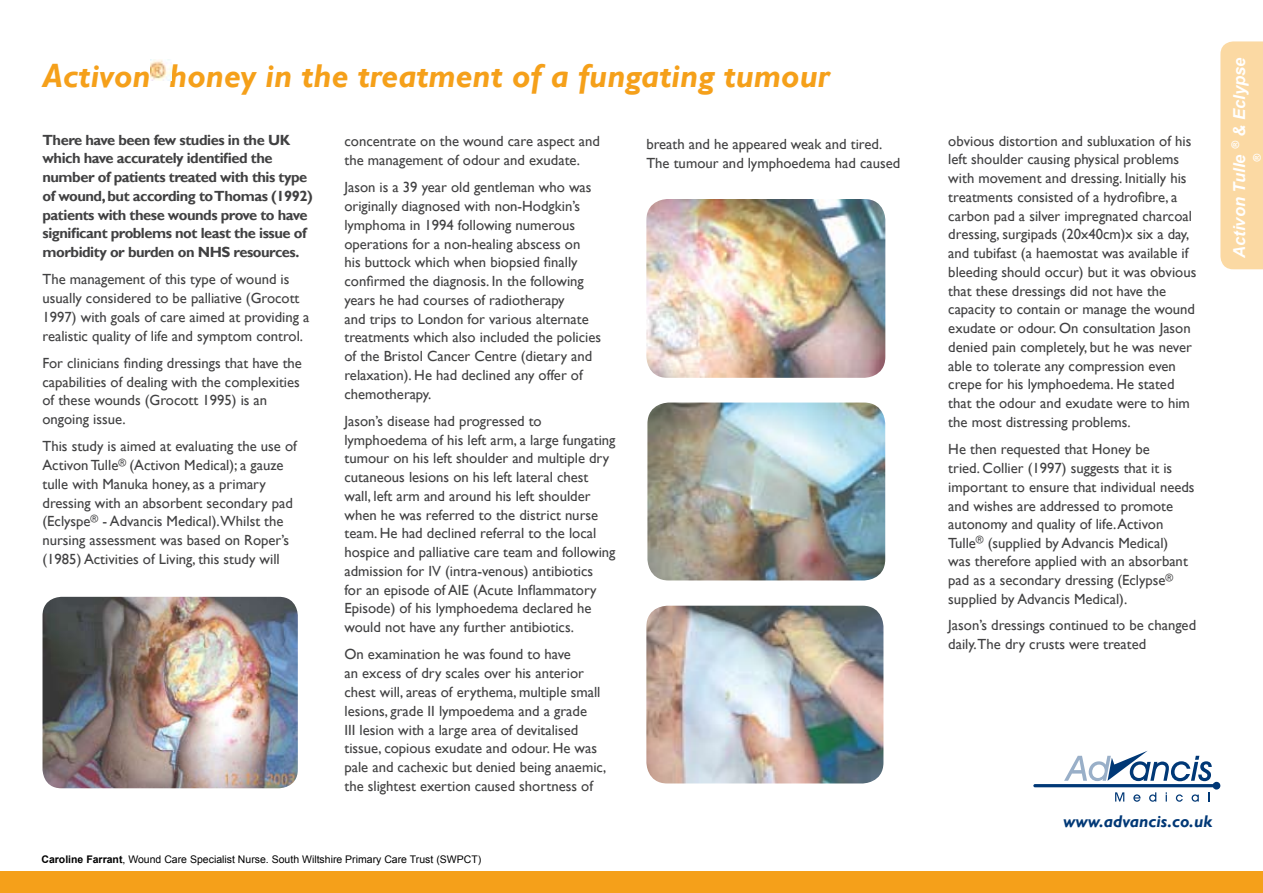
<style>
.page{position:relative;width:1263px;height:893px;background:#fff}
.page>*{position:absolute;margin:0;border:0;box-sizing:border-box;transform-origin:0 0}
.t1{font:italic 700 33px "Gill Sans";color:#f5a01a}
.t2{font:italic 700 16.95px "Gill Sans";color:#003876}
.t3{font:italic 700 16.5px "Arial";letter-spacing:-.01em;color:#fff}
.t4{font:14.7px/18.8px "Gill Sans";color:#414142}
.t5{font:700 14.7px/18.8px "Gill Sans";letter-spacing:-.03em;color:#414142}
.t6{font:10.5px "Arial";color:#000}
.t7{font:italic 700 10.5px "Arial";color:#fff}
.s1{font-weight:700}
</style>
<div class="page">
<svg style="left:1033px;top:751px;width:187px;height:51px"></svg>
<div style="left:0;top:872px;width:1263px;height:21px;background:#f5a01a"></div>
<div style="left:1220px;top:41px;width:43px;height:228px;background:#fbd9a3"></div>
<img style="left:151px;top:60px;width:21px;height:21px">
<img style="left:43px;top:597px;width:255px;height:191px">
<img style="left:646px;top:199px;width:239px;height:179px">
<img style="left:647px;top:403px;width:238px;height:177px">
<img style="left:646px;top:606px;width:237px;height:177px">
<h1 class="t1" style="left:43px;top:56px;width:789px">Activon honey in the treatment of a fungating tumour</h1>
<p class="t5" style="left:43px;top:131px;width:272px">There have been few studies in the UK which have accurately identified the number of patients treated with this type of wound, but according to Thomas (1992) patients with these wounds prove to have significant problems not least the issue of morbidity or burden on NHS resources.</p>
<p class="t4" style="left:43px;top:270px;width:268px">The management of this type of wound is usually considered to be palliative (Grocott 1997) with goals of care aimed at providing a realistic quality of life and symptom control.</p>
<p class="t4" style="left:43px;top:354px;width:261px">For clinicians finding dressings that have the capabilities of dealing with the complexities of these wounds (Grocott 1995) is an ongoing issue.</p>
<p class="t4" style="left:43px;top:437px;width:256px">This study is aimed at evaluating the use of Activon Tulle<sup>®</sup> (Activon Medical); a gauze tulle with Manuka honey, as a primary dressing with an absorbent secondary pad (Eclyspe<sup>®</sup> - Advancis Medical).Whilst the nursing assessment was based on Roper’s (1985) Activities of Living, this study will</p>
<p class="t4" style="left:344px;top:132px;width:257px">concentrate on the wound care aspect and the management of odour and exudate.</p>
<p class="t4" style="left:344px;top:178px;width:258px">Jason is a 39 year old gentleman who was originally diagnosed with non-Hodgkin’s lymphoma in 1994 following numerous operations for a non-healing abscess on<br>his buttock which when biopsied finally confirmed the diagnosis. In the following years he had courses of radiotherapy<br>and trips to London for various alternate treatments which also included the policies of the Bristol Cancer Centre (dietary and relaxation). He had declined any offer of chemotherapy.</p>
<p class="t4" style="left:344px;top:412px;width:273px">Jason’s disease had progressed to lymphoedema of his left arm, a large fungating tumour on his left shoulder and multiple dry cutaneous lesions on his left lateral chest wall, left arm and around his left shoulder when he was referred to the district nurse team. He had declined referral to the local hospice and palliative care team and following admission for IV (intra-venous) antibiotics<br>for an episode of AIE (Acute Inflammatory Episode) of his lymphoedema declared he would not have any further antibiotics.</p>
<p class="t4" style="left:344px;top:645px;width:264px">On examination he was found to have<br>an excess of dry scales over his anterior chest will, areas of erythema, multiple small lesions, grade II lympoedema and a grade<br>III lesion with a large area of devitalised tissue, copious exudate and odour. He was pale and cachexic but denied being anaemic, the slightest exertion caused shortness of</p>
<p class="t6" style="left:41px;top:853px;width:441px"><span class="s1">Caroline Farrant</span>, Wound Care Specialist Nurse. South Wiltshire Primary Care Trust (SWPCT)</p>
<p class="t4" style="left:646px;top:135px;width:255px">breath and he appeared weak and tired.<br>The tumour and lymphoedema had caused</p>
<p class="t4" style="left:948px;top:132px;width:250px">obvious distortion and subluxation of his left shoulder causing physical problems with movement and dressing. Initially his treatments consisted of a hydrofibre, a carbon pad a silver impregnated charcoal dressing, surgipads (20x40cm)x six a day, and tubifast (a haemostat was available if bleeding should occur) but it was obvious that these dressings did not have the capacity to contain or manage the wound exudate or odour. On consultation Jason denied pain completely, but he was never able to tolerate any compression even crepe for his lymphoedema. He stated that the odour and exudate were to him the most distressing problems.</p>
<p class="t4" style="left:948px;top:440px;width:248px">He then requested that Honey be<br>tried. Collier (1997) suggests that it is important to ensure that individual needs and wishes are addressed to promote autonomy and quality of life. Activon Tulle<sup>®</sup> (supplied by Advancis Medical)<br>was therefore applied with an absorbant pad as a secondary dressing (Eclypse<sup>® </sup>supplied by Advancis Medical).</p>
<p class="t4" style="left:948px;top:616px;width:249px">Jason’s dressings continued to be changed daily.The dry crusts were treated</p>
<p class="t2" style="left:1063px;top:811px;width:150px">www.advancis.co.uk</p>
<p class="t3" style="left:1229px;top:258px;width:201px;rotate:-90deg">Activon Tulle <sup>®</sup> &amp; Eclypse</p>
<p class="t7" style="left:1250px;top:162px;width:10px;rotate:-90deg">®</p>
</div>
